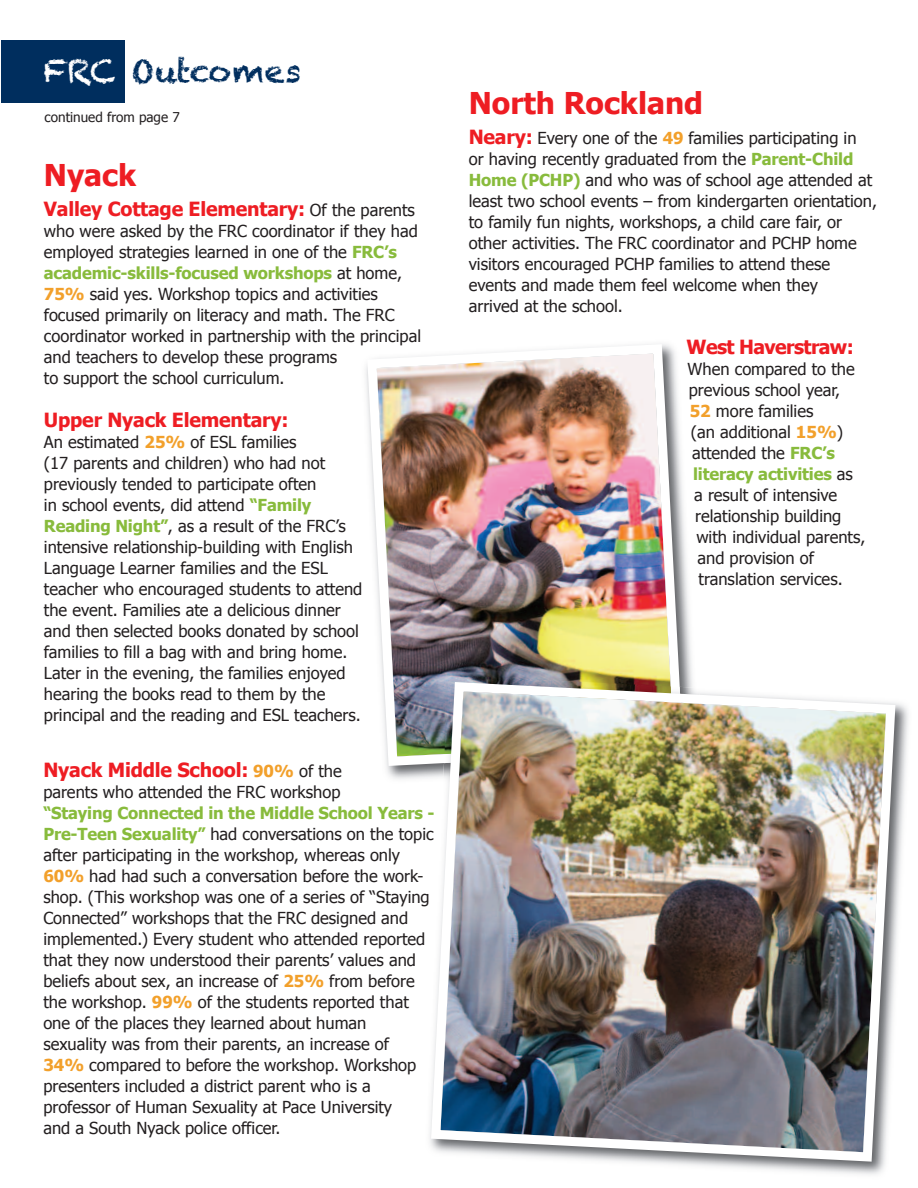
<style>
.page{position:relative;width:918px;height:1188px;background:#fff}
.page>*{position:absolute;margin:0;border:0;box-sizing:border-box;transform-origin:0 0}
.t1{font:31.8px "Chalkduster";letter-spacing:-.005em;color:#002e5e}
.t2{font:700 30px "Tahoma";color:#ee1d23}
.t3{font:700 19.5px "Tahoma";letter-spacing:-.01em;color:#ee1d23}
.t4{font:700 19.5px "Tahoma";letter-spacing:-.03em;color:#ee1d23}
.t5{font:16.5px/21px "Tahoma";color:#231f20}
.t6{font:700 16.5px "Tahoma";letter-spacing:-.01em;color:#88bb3c}
.t7{font:13.5px "Tahoma";color:#231f20}
.s1{color:#fff}
.s2{font-weight:400;font-size:16.5px;color:#231f20}
.s3{font-weight:700;color:#88bb3c}
.s4{font-weight:700;color:#f2a02b}
.s5{font-size:16.5px;color:#f2a02b}
.s6{font-weight:700;font-size:19.5px;color:#ee1d23}
.s7{font-weight:400;color:#231f20}
</style>
<div class="page">
<div style="left:1px;top:40px;width:124px;height:63px;background:#002e5e"></div>
<img style="left:365px;top:344px;width:323px;height:427px">
<img style="left:423px;top:688px;width:485px;height:487px">
<img style="left:444px;top:675px;width:230px;height:2px">
<img style="left:426px;top:677px;width:474px;height:489px">
<h1 class="t1" style="left:44px;top:51px;width:259px"><span class="s1">FRC</span> Outcomes</h1>
<p class="t7" style="left:45px;top:109px;width:137px">continued from page 7</p>
<h2 class="t2" style="left:44px;top:156px;width:94px">Nyack</h2>
<p class="t3" style="left:44px;top:196px;width:373px">Valley Cottage Elementary: <span class="s2">Of the parents</span></p>
<p class="t5" style="left:44px;top:220px;width:379px">who were asked by the FRC coordinator if they had employed strategies learned in one of the <span class="s3">FRC’s academic-skills-focused workshops</span> at home, <span class="s4">75%</span> said yes. Workshop topics and activities focused primarily on literacy and math. The FRC coordinator worked in partnership with the principal and teachers to develop these programs<br>to support the school curriculum.</p>
<p class="t3" style="left:44px;top:408px;width:246px">Upper Nyack Elementary:</p>
<p class="t5" style="left:44px;top:431px;width:320px">An estimated <span class="s4">25%</span> of ESL families<br>(17 parents and children) who had not previously tended to participate often<br>in school events, did attend <span class="s3">“Family Reading Night”</span>, as a result of the FRC’s intensive relationship-building with English Language Learner families and the ESL teacher who encouraged students to attend the event. Families ate a delicious dinner and then selected books donated by school families to fill a bag with and bring home.<br>Later in the evening, the families enjoyed hearing the books read to them by the principal and the reading and ESL teachers.</p>
<p class="t3" style="left:43px;top:757px;width:300px">Nyack Middle School: <span class="s5">90%</span> <span class="s2">of the</span></p>
<p class="t5" style="left:43px;top:781px;width:299px">parents who attended the FRC workshop</p>
<p class="t5" style="left:43px;top:802px;width:393px"><span class="s3">“Staying Connected in the Middle School Years - Pre-Teen Sexuality”</span> had conversations on the topic after participating in the workshop, whereas only <span class="s4">60%</span> had had such a conversation before the work&shy;shop. (This workshop was one of a series of “Staying Connected” workshops that the FRC designed and implemented.) Every student who attended reported that they now understood their parents’ values and beliefs about sex, an increase of <span class="s4">25%</span> from before the workshop. <span class="s4">99%</span> of the students reported that one of the places they learned about human<br>sexuality was from their parents, an increase of<br><span class="s4">34%</span> compared to before the workshop. Workshop presenters included a district parent who is a professor of Human Sexuality at Pace University<br>and a South Nyack police officer.</p>
<h2 class="t2" style="left:469px;top:84px;width:236px">North Rockland</h2>
<p class="t5" style="left:469px;top:127px;width:410px"><span class="s6">Neary:</span> Every one of the <span class="s4">49</span> families participating in<br>or having recently graduated from the <span class="s3">Parent-Child Home (PCHP)</span> and who was of school age attended at least two school events – from kindergarten orientation, to family fun nights, workshops, a child care fair, or other activities. The FRC coordinator and PCHP home visitors encouraged PCHP families to attend these events and made them feel welcome when they<br>arrived at the school.</p>
<p class="t4" style="left:687px;top:335px;width:169px">West Haverstraw:</p>
<p class="t5" style="left:688px;top:358px;width:169px">When compared to the</p>
<p class="t5" style="left:689px;top:379px;width:153px">previous school year,</p>
<p class="t5" style="left:690px;top:400px;width:125px"><span class="s4">52</span> more families</p>
<p class="t5" style="left:691px;top:421px;width:154px">(an additional <span class="s4">15%</span>)</p>
<p class="t5" style="left:692px;top:442px;width:145px">attended the <span class="s3">FRC’s</span></p>
<p class="t6" style="left:693px;top:464px;width:161px">literacy activities <span class="s7">as</span></p>
<p class="t5" style="left:694px;top:484px;width:145px">a result of intensive</p>
<p class="t5" style="left:695px;top:505px;width:148px">relationship building</p>
<p class="t5" style="left:696px;top:526px;width:171px">with individual parents,</p>
<p class="t5" style="left:698px;top:547px;width:118px">and provision of</p>
<p class="t5" style="left:699px;top:568px;width:146px">translation services.</p>
</div>
